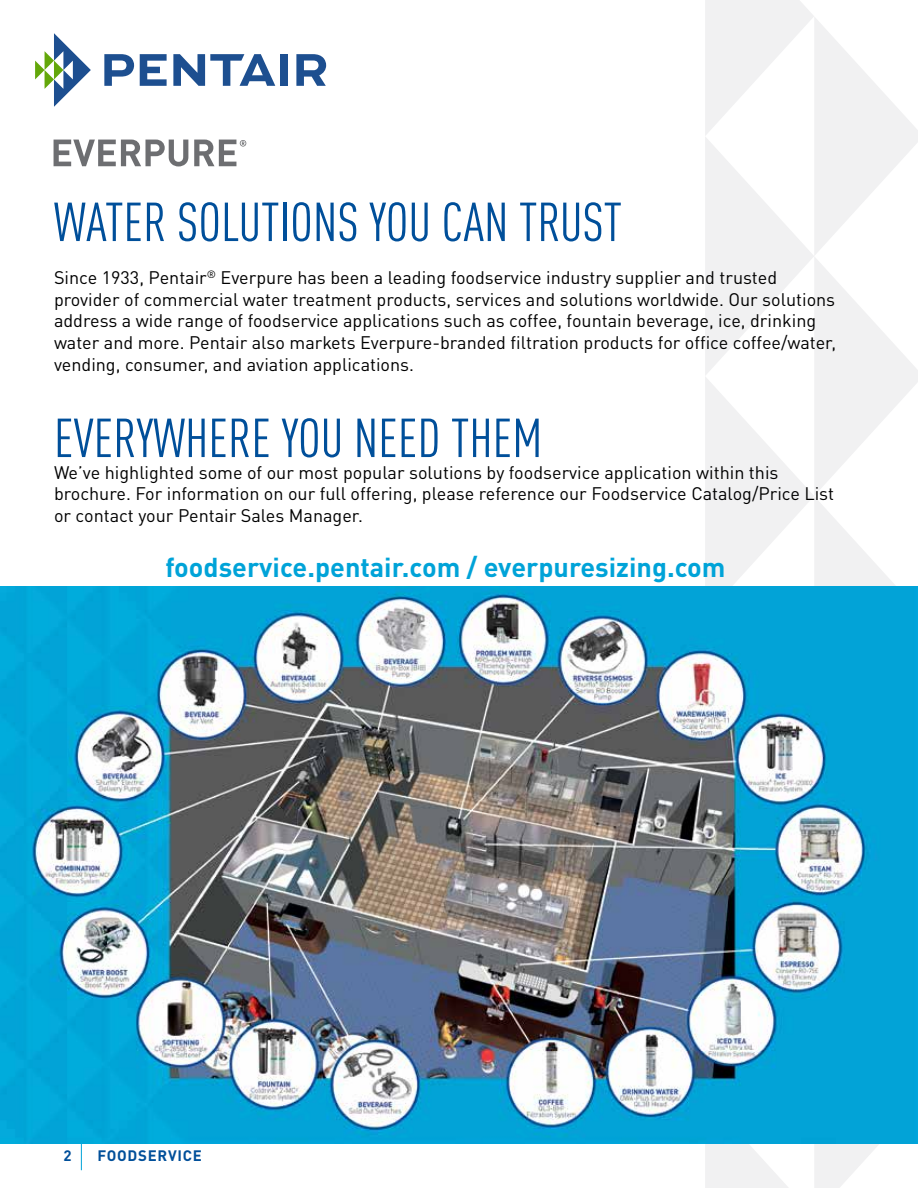
<style>
.page{position:relative;width:918px;height:1188px;background:#fff}
.page>*{position:absolute;margin:0;border:0;box-sizing:border-box;transform-origin:0 0}
.t1{font:condensed 54px "DIN Pro";color:#004f9a}
.t2{font:700 27px "DIN Pro";color:#00a3d8}
.t3{font:18px/21.6px "DIN Pro";color:#000}
.t4{font:700 15px "DIN Pro";letter-spacing:.05em;color:#004f9a}
</style>
<div class="page">
<svg style="left:81px;top:1143px;width:1px;height:27px"></svg>
<svg style="left:705px;top:0;width:213px;height:136px;fill:#f2f2f3"></svg>
<svg style="left:705px;top:136px;width:213px;height:240px;fill:#f2f2f3"></svg>
<svg style="left:705px;top:376px;width:213px;height:210px;fill:#f2f2f3"></svg>
<svg style="left:813px;top:1143px;width:105px;height:45px"></svg>
<svg style="left:705px;top:1143px;width:108px;height:45px"></svg>
<img style="left:0;top:586px;width:918px;height:557px">
<svg style="left:35px;top:33px;width:56px;height:74px"></svg>
<svg style="left:104px;top:54px;width:30px;height:32px"></svg>
<svg style="left:140px;top:54px;width:27px;height:32px"></svg>
<svg style="left:173px;top:54px;width:102px;height:32px"></svg>
<div style="left:280px;top:54px;width:8px;height:32px;background:#1d4f90"></div>
<svg style="left:296px;top:54px;width:30px;height:32px"></svg>
<svg style="left:54px;top:140px;width:134px;height:26px"></svg>
<svg style="left:194px;top:140px;width:52px;height:26px"></svg>
<h1 class="t1" style="left:54px;top:183px;width:569px">WATER SOLUTIONS YOU CAN TRUST</h1>
<p class="t3" style="left:54px;top:265px;width:784px">Since 1933, Pentair<sup>®</sup> Everpure has been a leading foodservice industry supplier and trusted provider of commercial water treatment products, services and solutions worldwide. Our solutions address a wide range of foodservice applications such as coffee, fountain beverage, ice, drinking water and more. Pentair also markets Everpure-branded filtration products for office coffee/water, vending, consumer, and aviation applications.</p>
<h1 class="t1" style="left:54px;top:399px;width:490px">EVERYWHERE YOU NEED THEM</h1>
<p class="t3" style="left:54px;top:460px;width:782px">We’ve highlighted some of our most popular solutions by foodservice application within this brochure. For information on our full offering, please reference our Foodservice Catalog/Price List or contact your Pentair Sales Manager.</p>
<h2 class="t2" style="left:165px;top:544px;width:562px">foodservice.pentair.com / everpuresizing.com</h2>
<p class="t4" style="left:63px;top:1143px;width:10px">2</p>
<p class="t4" style="left:98px;top:1143px;width:106px">FOODSERVICE</p>
</div>
